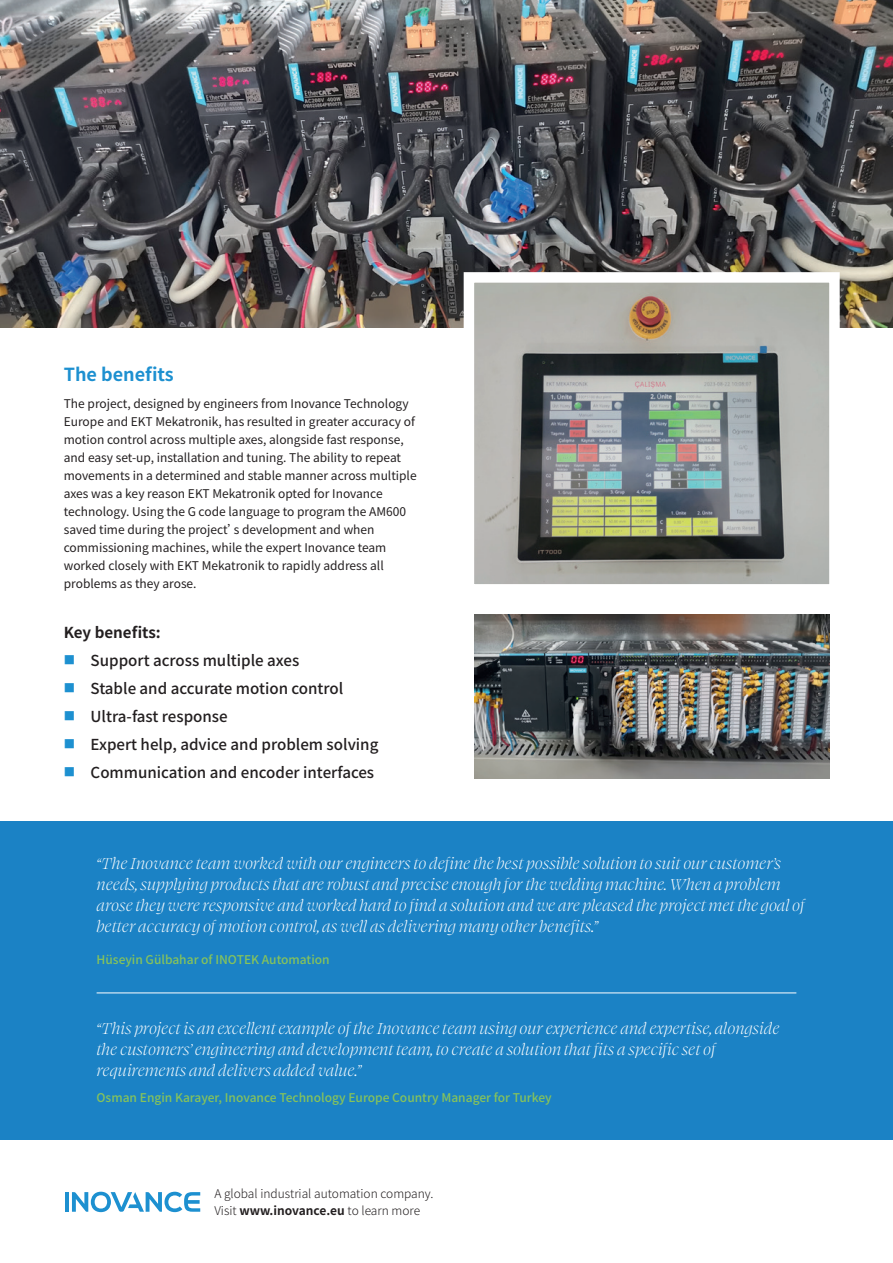
<style>
.page{position:relative;width:893px;height:1263px;background:#fff}
.page>*{position:absolute;margin:0;border:0;box-sizing:border-box;transform-origin:0 0}
.t1{font:italic 300 18px/21px "Swear Display";color:#fff}
.t2{font:700 18px "Source Han Sans CN";color:#1d90d0}
.t3{font:500 15.15px "Source Han Sans CN";color:#231f20}
.t4{font:700 15.15px "Source Han Sans CN";letter-spacing:-.005em;color:#231f20}
.t5{font:12px/18px "Source Han Sans CN";color:#231f20}
.t6{font:500 12px "Source Han Sans CN";color:#86c35b}
.t7{font:300 12px/16.5px "Source Han Sans CN";color:#231f20}
.s1{font-size:11.4px;color:#1d90d0}
.s2{font-weight:700}
</style>
<div class="page">
<hr style="left:65px;top:1192px;width:3px;height:20px;background:#1d90d0">
<svg style="left:72px;top:1192px;width:128px;height:20px"></svg>
<img style="left:0;top:0;width:893px;height:327px">
<svg style="left:458px;top:267px;width:387px;height:317px"></svg>
<img style="left:474px;top:615px;width:355px;height:163px">
<div style="left:0;top:821px;width:893px;height:319px;background:#1b82c5"></div>
<hr style="left:97px;top:992px;width:699px;height:1px;background:#fff">
<p class="t2" style="left:64px;top:364px;width:112px">The benefits</p>
<p class="t5" style="left:64px;top:394px;width:354px">The project, designed by engineers from Inovance Technology Europe and EKT Mekatronik, has resulted in greater accuracy of motion control across multiple axes, alongside fast response, and easy set-up, installation and tuning. The ability to repeat movements in a determined and stable manner across multiple axes was a key reason EKT Mekatronik opted for Inovance technology. Using the G code language to program the AM600 saved time during the project’s development and when commissioning machines, while the expert Inovance team worked closely with EKT Mekatronik to rapidly address all problems as they arose.</p>
<p class="t4" style="left:64px;top:624px;width:98px">Key benefits:</p>
<p class="t3" style="left:64px;top:652px;width:237px"><span class="s1">■</span> Support across multiple axes</p>
<p class="t3" style="left:64px;top:680px;width:281px"><span class="s1">■</span> Stable and accurate motion control</p>
<p class="t3" style="left:64px;top:708px;width:165px"><span class="s1">■</span> Ultra-fast response</p>
<p class="t3" style="left:64px;top:736px;width:316px"><span class="s1">■</span> Expert help, advice and problem solving</p>
<p class="t3" style="left:64px;top:764px;width:312px"><span class="s1">■</span> Communication and encoder interfaces</p>
<p class="t1" style="left:97px;top:851px;width:710px">“The Inovance team worked with our engineers to define the best possible solution to suit our customer’s needs, supplying products that are robust and precise enough for the welding machine. When a problem arose they were responsive and worked hard to find a solution and we are pleased the project met the goal of better accuracy of motion control, as well as delivering many other benefits.”</p>
<p class="t6" style="left:97px;top:953px;width:235px">Hüseyin Gülbahar of INOTEK Automation</p>
<p class="t1" style="left:97px;top:1017px;width:684px">“This project is an excellent example of the Inovance team using our experience and expertise, alongside the customers’ engineering and development team, to create a solution that fits a specific set of requirements and delivers added value.”</p>
<p class="t6" style="left:97px;top:1091px;width:457px">Osman Engin Karayer, Inovance Technology Europe Country Manager for Turkey</p>
<p class="t7" style="left:214px;top:1186px;width:221px">A global industrial automation company.<br>Visit <span class="s2">www.inovance.eu</span> to learn more</p>
</div>
